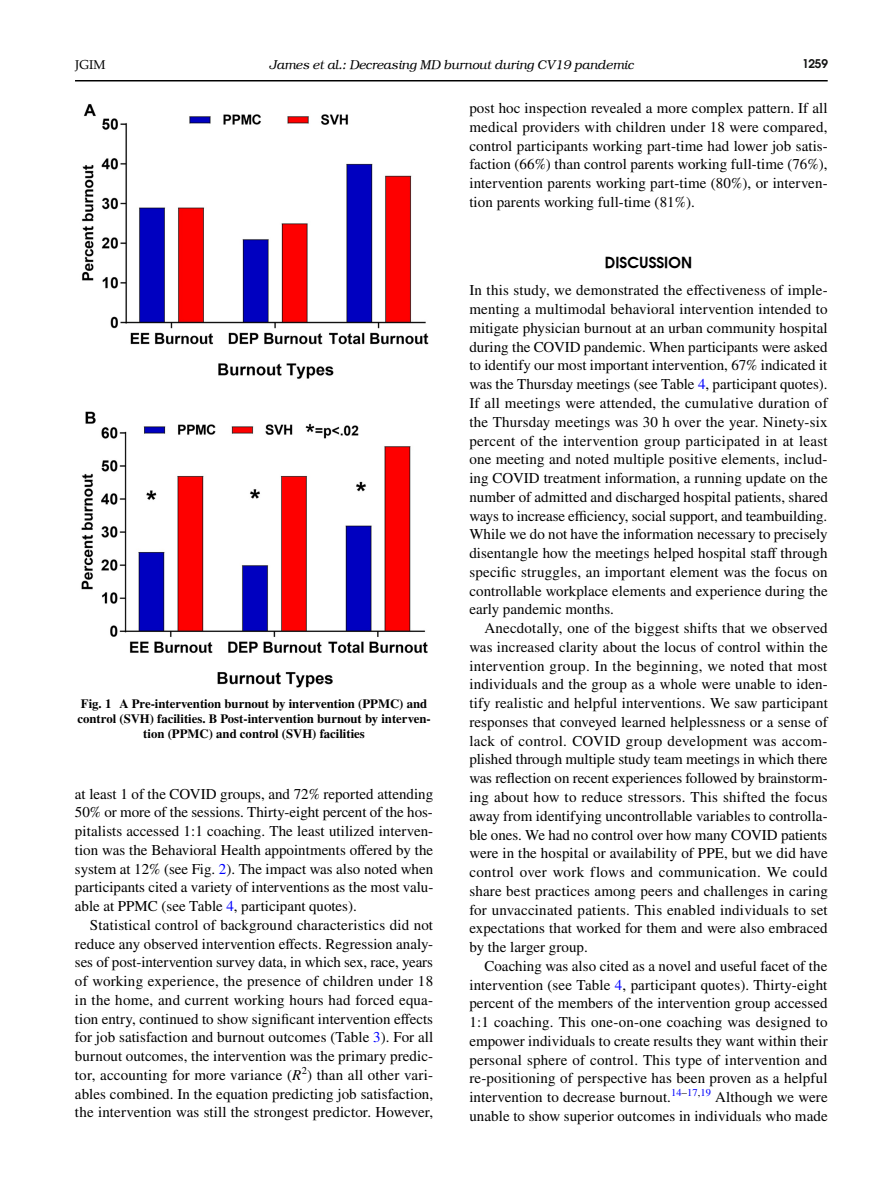
<style>
.page{position:relative;width:893px;height:1187px;background:#fff}
.page>*{position:absolute;margin:0;border:0;box-sizing:border-box;transform-origin:0 0}
.t1{font:15px/18.8px "STIX";letter-spacing:.005em;color:#000;text-align:justify}
.t2{font:15px "Avant Garde Unic Demi";color:#000}
.t3{font:700 12.75px/15px "STIX";color:#000;text-align:center}
.t4{font:italic 300 12.75px "Bookman Unic";color:#000}
.t5{font:12.75px "Palatino Unic 2";color:#000}
.t6{font:12px "Adv TT2032 def 7.B";color:#131413}
.s1{color:#00f}
.s2{font-style:italic}
</style>
<div class="page">
<hr style="left:75px;top:80px;width:753px;height:1px;background:#000">
<img style="left:81px;top:104px;width:347px;height:584px">
<p class="t5" style="left:75px;top:55px;width:32px">JGIM</p>
<p class="t4" style="left:269px;top:55px;width:366px">James et al.: Decreasing MD burnout during CV19 pandemic</p>
<p class="t6" style="left:802px;top:59px;width:27px">1259</p>
<p class="t3" style="left:77px;top:696px;width:355px">Fig. 1 A Pre-intervention burnout by intervention (PPMC) and control (SVH) facilities. B Post-intervention burnout by interven&shy;tion (PPMC) and control (SVH) facilities</p>
<p class="t1" style="left:75px;top:785px;width:360px">at least 1 of the COVID groups, and 72% reported attending 50% or more of the sessions. Thirty-eight percent of the hos&shy;pitalists accessed 1:1 coaching. The least utilized interven&shy;tion was the Behavioral Health appointments offered by the system at 12% (see Fig. <span class="s1">2</span>). The impact was also noted when participants cited a variety of interventions as the most valu&shy;able at PPMC (see Table <span class="s1">4</span>, participant quotes).</p>
<p class="t1" style="left:75px;top:916px;width:360px;text-indent:15px">Statistical control of background characteristics did not reduce any observed intervention effects. Regression analy&shy;ses of post-intervention survey data, in which sex, race, years of working experience, the presence of children under 18 in the home, and current working hours had forced equa&shy;tion entry, continued to show significant intervention effects for job satisfaction and burnout outcomes (Table <span class="s1">3</span>). For all burnout outcomes, the intervention was the primary predic&shy;tor, accounting for more variance (<span class="s2">R</span><sup>2</sup>) than all other vari&shy;ables combined. In the equation predicting job satisfaction, the intervention was still the strongest predictor. However,</p>
<p class="t1" style="left:469px;top:100px;width:360px">post hoc inspection revealed a more complex pattern. If all medical providers with children under 18 were compared, control participants working part-time had lower job satis&shy;faction (66%) than control parents working full-time (76%), intervention parents working part-time (80%), or interven&shy;tion parents working full-time (81%).</p>
<p class="t2" style="left:605px;top:252px;width:89px">DISCUSSION</p>
<p class="t1" style="left:469px;top:282px;width:360px">In this study, we demonstrated the effectiveness of imple&shy;menting a multimodal behavioral intervention intended to mitigate physician burnout at an urban community hospital during the COVID pandemic. When participants were asked to identify our most important intervention, 67% indicated it was the Thursday meetings (see Table <span class="s1">4</span>, participant quotes).<br>If all meetings were attended, the cumulative duration of the Thursday meetings was 30 h over the year. Ninety-six percent of the intervention group participated in at least one meeting and noted multiple positive elements, includ&shy;ing COVID treatment information, a running update on the number of admitted and discharged hospital patients, shared ways to increase efficiency, social support, and teambuilding.<br>While we do not have the information necessary to precisely disentangle how the meetings helped hospital staff through specific struggles, an important element was the focus on controllable workplace elements and experience during the early pandemic months.</p>
<p class="t1" style="left:469px;top:619px;width:360px;text-indent:15px">Anecdotally, one of the biggest shifts that we observed was increased clarity about the locus of control within the intervention group. In the beginning, we noted that most individuals and the group as a whole were unable to iden&shy;tify realistic and helpful interventions. We saw participant responses that conveyed learned helplessness or a sense of lack of control. COVID group development was accom&shy;plished through multiple study team meetings in which there was reflection on recent experiences followed by brainstorm&shy;ing about how to reduce stressors. This shifted the focus away from identifying uncontrollable variables to controlla&shy;ble ones. We had no control over how many COVID patients were in the hospital or availability of PPE, but we did have control over work flows and communication. We could share best practices among peers and challenges in caring for unvaccinated patients. This enabled individuals to set expectations that worked for them and were also embraced by the larger group.</p>
<p class="t1" style="left:469px;top:957px;width:360px;text-indent:15px">Coaching was also cited as a novel and useful facet of the intervention (see Table <span class="s1">4</span>, participant quotes). Thirty-eight percent of the members of the intervention group accessed 1:1 coaching. This one-on-one coaching was designed to empower individuals to create results they want within their personal sphere of control. This type of intervention and re-positioning of perspective has been proven as a helpful intervention to decrease burnout.<sup>14</sup><sup>–</sup><sup>17</sup><sup>,</sup><sup>19</sup> Although we were unable to show superior outcomes in individuals who made</p>
</div>
